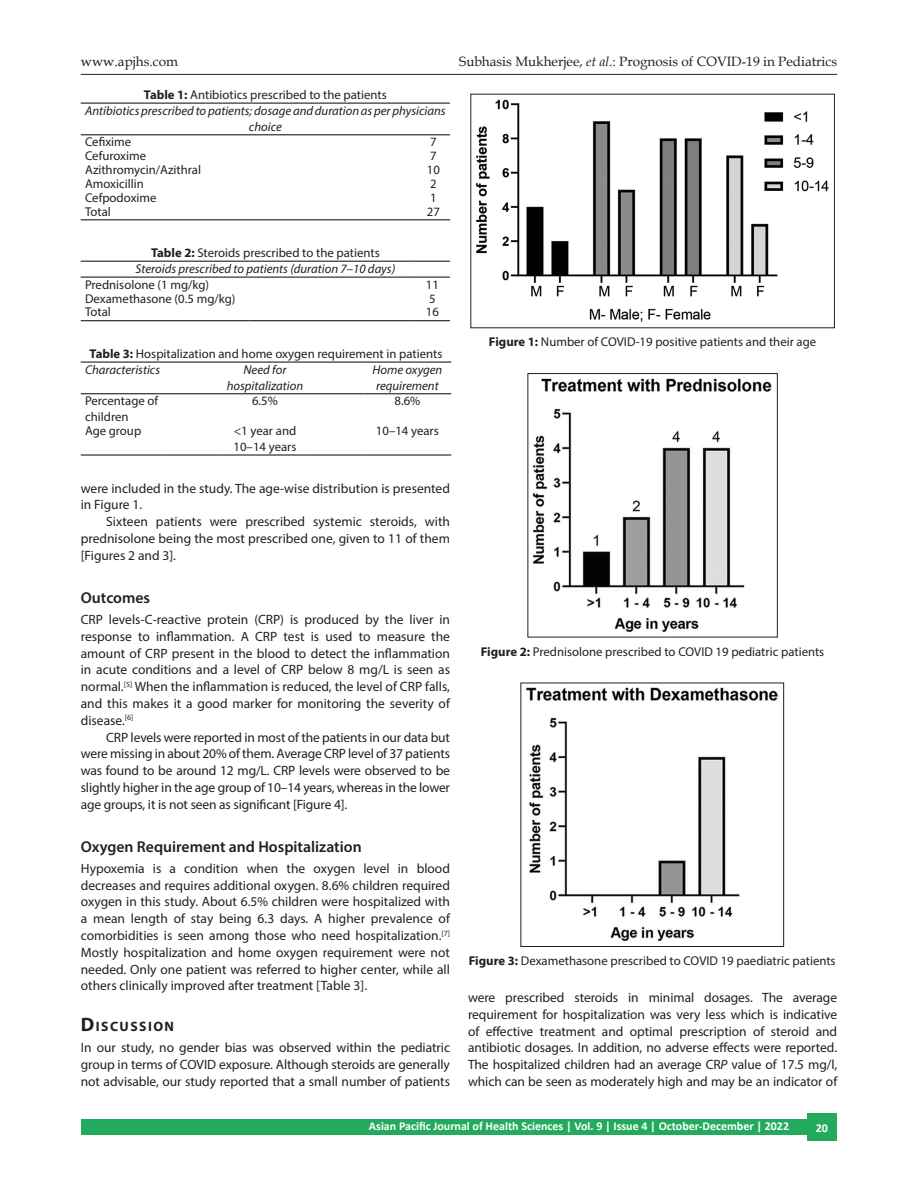
<style>
.page{position:relative;width:918px;height:1188px;background:#fff}
.page>*{position:absolute;margin:0;border:0;box-sizing:border-box;transform-origin:0 0}
.t1{font:600 15.75px "Myriad Pro";color:#231f20}
.t2{font:700 13.65px "Myriad Pro";letter-spacing:.105em;color:#231f20}
.TXFL{font:13.5px/16.8px "Myriad Pro";color:#231f20;text-align:justify}
.TX{font:13.5px/16.8px "Myriad Pro";letter-spacing:-.01em;color:#231f20;text-align:justify}
.t3{font:13.5px "Book Antiqua";color:#231f20}
.TCH{font:italic 12.75px/15.8px "Myriad Pro";color:#231f20;text-align:center}
.FGC{font:12.75px "Myriad Pro";color:#231f20}
.TB{font:12.75px/15.8px "Myriad Pro";color:#231f20}
.TT{font:12.75px "Myriad Pro";color:#231f20}
.TBL{font:12.75px/15.8px "Myriad Pro";color:#231f20}
.Folio{font:700 12px "Calibri";color:#fff}
.s1{font-style:italic}
.s2{font-weight:700}
.s3{font-size:19.5px}
</style>
<div class="page">
<hr style="left:81px;top:74px;width:756px;height:1px;background:#231f20">
<div style="left:81px;top:1119px;width:726px;height:16px;background:#22ab5d"></div>
<div style="left:807px;top:1113px;width:30px;height:27px;background:#22ab5d"></div>
<hr style="left:81px;top:320px;width:169px;height:1px;background:#231f20">
<hr style="left:250px;top:320px;width:165px;height:1px;background:#231f20">
<hr style="left:415px;top:320px;width:35px;height:1px;background:#231f20">
<hr style="left:81px;top:261px;width:169px;height:1px;background:#231f20">
<hr style="left:250px;top:261px;width:165px;height:1px;background:#231f20">
<hr style="left:415px;top:261px;width:35px;height:1px;background:#231f20">
<hr style="left:81px;top:277px;width:169px;height:1px;background:#231f20">
<hr style="left:250px;top:277px;width:165px;height:1px;background:#231f20">
<hr style="left:415px;top:277px;width:35px;height:1px;background:#231f20">
<hr style="left:81px;top:454px;width:85px;height:2px;background:#231f20">
<hr style="left:166px;top:454px;width:52px;height:2px;background:#231f20">
<hr style="left:218px;top:454px;width:94px;height:2px;background:#231f20">
<hr style="left:312px;top:454px;width:52px;height:2px;background:#231f20">
<hr style="left:364px;top:454px;width:87px;height:2px;background:#231f20">
<hr style="left:81px;top:362px;width:85px;height:1px;background:#231f20">
<hr style="left:166px;top:362px;width:52px;height:1px;background:#231f20">
<hr style="left:218px;top:362px;width:94px;height:1px;background:#231f20">
<hr style="left:312px;top:362px;width:52px;height:1px;background:#231f20">
<hr style="left:364px;top:362px;width:87px;height:1px;background:#231f20">
<hr style="left:81px;top:393px;width:85px;height:1px;background:#231f20">
<hr style="left:166px;top:393px;width:52px;height:1px;background:#231f20">
<hr style="left:218px;top:393px;width:94px;height:1px;background:#231f20">
<hr style="left:312px;top:393px;width:52px;height:1px;background:#231f20">
<hr style="left:364px;top:393px;width:87px;height:1px;background:#231f20">
<hr style="left:81px;top:219px;width:124px;height:1px;background:#231f20">
<hr style="left:205px;top:219px;width:212px;height:1px;background:#231f20">
<hr style="left:417px;top:219px;width:33px;height:1px;background:#231f20">
<hr style="left:81px;top:103px;width:124px;height:1px;background:#231f20">
<hr style="left:205px;top:103px;width:212px;height:1px;background:#231f20">
<hr style="left:417px;top:103px;width:33px;height:1px;background:#231f20">
<hr style="left:81px;top:134px;width:124px;height:1px;background:#231f20">
<hr style="left:205px;top:134px;width:212px;height:1px;background:#231f20">
<hr style="left:417px;top:134px;width:33px;height:1px;background:#231f20">
<img style="left:476px;top:99px;width:353px;height:223px">
<img style="left:532px;top:378px;width:240px;height:254px">
<div style="left:528px;top:373px;width:250px;height:264px;border:1px solid #231f20"></div>
<img style="left:526px;top:687px;width:252px;height:254px">
<div style="left:521px;top:683px;width:263px;height:264px;border:1px solid #231f20"></div>
<p class="t3" style="left:81px;top:52px;width:99px">www.apjhs.com</p>
<p class="t3" style="left:459px;top:52px;width:379px">Subhasis Mukherjee, <span class="s1">et al</span>.: Prognosis of COVID-19 in Pediatrics</p>
<p class="TT" style="left:144px;top:87px;width:244px"><span class="s2">Table 1:</span> Antibiotics prescribed to the patients</p>
<p class="TCH" style="left:85px;top:102px;width:362px">Antibiotics prescribed to patients; dosage and duration as per physicians choice</p>
<p class="TB" style="left:85px;top:134px;width:48px">Cefixime</p>
<p class="TB" style="left:430px;top:134px;width:8px">7</p>
<p class="TB" style="left:85px;top:148px;width:63px">Cefuroxime</p>
<p class="TB" style="left:430px;top:148px;width:8px">7</p>
<p class="TB" style="left:85px;top:162px;width:117px">Azithromycin/Azithral</p>
<p class="TB" style="left:427px;top:162px;width:15px">10</p>
<p class="TB" style="left:85px;top:176px;width:60px">Amoxicillin</p>
<p class="TB" style="left:430px;top:176px;width:8px">2</p>
<p class="TB" style="left:85px;top:189px;width:73px">Cefpodoxime</p>
<p class="TB" style="left:430px;top:189px;width:8px">1</p>
<p class="TBL" style="left:85px;top:203px;width:27px">Total</p>
<p class="TBL" style="left:427px;top:203px;width:15px">27</p>
<p class="TT" style="left:151px;top:245px;width:230px"><span class="s2">Table 2:</span> Steroids prescribed to the patients</p>
<p class="TCH" style="left:135px;top:261px;width:261px">Steroids prescribed to patients (duration 7–10 days)</p>
<p class="TB" style="left:85px;top:276px;width:126px">Prednisolone (1 mg/kg)</p>
<p class="TB" style="left:426px;top:276px;width:15px">11</p>
<p class="TB" style="left:85px;top:290px;width:152px">Dexamethasone (0.5 mg/kg)</p>
<p class="TB" style="left:429px;top:290px;width:8px">5</p>
<p class="TBL" style="left:85px;top:304px;width:27px">Total</p>
<p class="TBL" style="left:426px;top:304px;width:15px">16</p>
<p class="TT" style="left:90px;top:346px;width:354px"><span class="s2">Table 3:</span> Hospitalization and home oxygen requirement in patients</p>
<p class="TCH" style="left:85px;top:361px;width:77px">Characteristics</p>
<p class="TCH" style="left:227px;top:361px;width:78px">Need for hospitalization</p>
<p class="TCH" style="left:372px;top:361px;width:72px;text-align:left">Home oxygen requirement</p>
<p class="TB" style="left:85px;top:393px;width:75px">Percentage of children</p>
<p class="TB" style="left:252px;top:393px;width:27px">6.5%</p>
<p class="TB" style="left:395px;top:393px;width:27px">8.6%</p>
<p class="TBL" style="left:85px;top:423px;width:58px">Age group</p>
<p class="TBL" style="left:234px;top:423px;width:64px">&lt;1 year and<br>10–14 years</p>
<p class="TBL" style="left:376px;top:423px;width:64px">10–14 years</p>
<p class="TXFL" style="left:81px;top:480px;width:371px">were included in the study. The age-wise distribution is presented in Figure 1.</p>
<p class="TX" style="left:81px;top:513px;width:371px;text-indent:26px">Sixteen patients were prescribed systemic steroids, with prednisolone being the most prescribed one, given to 11 of them [Figures 2 and 3].</p>
<h2 class="t1" style="left:81px;top:588px;width:71px">Outcomes</h2>
<p class="TXFL" style="left:81px;top:611px;width:371px">CRP levels-C-reactive protein (CRP) is produced by the liver in response to inflammation. A CRP test is used to measure the amount of CRP present in the blood to detect the inflammation in acute conditions and a level of CRP below 8 mg/L is seen as normal.<sup>[5]</sup> When the inflammation is reduced, the level of CRP falls, and this makes it a good marker for monitoring the severity of disease.<sup>[6]</sup></p>
<p class="TX" style="left:81px;top:728px;width:371px;text-indent:26px">CRP levels were reported in most of the patients in our data but were missing in about 20% of them. Average CRP level of 37 patients was found to be around 12 mg/L. CRP levels were observed to be slightly higher in the age group of 10–14 years, whereas in the lower age groups, it is not seen as significant [Figure 4].</p>
<h2 class="t1" style="left:81px;top:837px;width:282px">Oxygen Requirement and Hospitalization</h2>
<p class="TXFL" style="left:81px;top:860px;width:371px">Hypoxemia is a condition when the oxygen level in blood decreases and requires additional oxygen. 8.6% children required oxygen in this study. About 6.5% children were hospitalized with a mean length of stay being 6.3 days. A higher prevalence of comorbidities is seen among those who need hospitalization.<sup>[7] </sup>Mostly hospitalization and home oxygen requirement were not needed. Only one patient was referred to higher center, while all others clinically improved after treatment [Table 3].</p>
<h1 class="t2" style="left:81px;top:1018px;width:95px"><span class="s3">D</span>ISCUSSION</h1>
<p class="TXFL" style="left:81px;top:1039px;width:371px">In our study, no gender bias was observed within the pediatric group in terms of COVID exposure. Although steroids are generally not advisable, our study reported that a small number of patients</p>
<p class="FGC" style="left:489px;top:334px;width:329px"><span class="s2">Figure 1:</span> Number of COVID-19 positive patients and their age</p>
<p class="FGC" style="left:481px;top:644px;width:345px"><span class="s2">Figure 2:</span> Prednisolone prescribed to COVID 19 pediatric patients</p>
<p class="FGC" style="left:469px;top:953px;width:368px"><span class="s2">Figure 3:</span> Dexamethasone prescribed to COVID 19 paediatric patients</p>
<p class="TXFL" style="left:468px;top:989px;width:371px">were prescribed steroids in minimal dosages. The average requirement for hospitalization was very less which is indicative of effective treatment and optimal prescription of steroid and antibiotic dosages. In addition, no adverse effects were reported.<br>The hospitalized children had an average CR<span class="s1">P</span> value of 17.5 mg/l, which can be seen as moderately high and may be an indicator of</p>
<p class="Folio" style="left:369px;top:1118px;width:422px">Asian Pacific Journal of Health Sciences | Vol. 9 | Issue 4 | October-December | 2022</p>
<p class="Folio" style="left:816px;top:1120px;width:14px">20</p>
</div>
